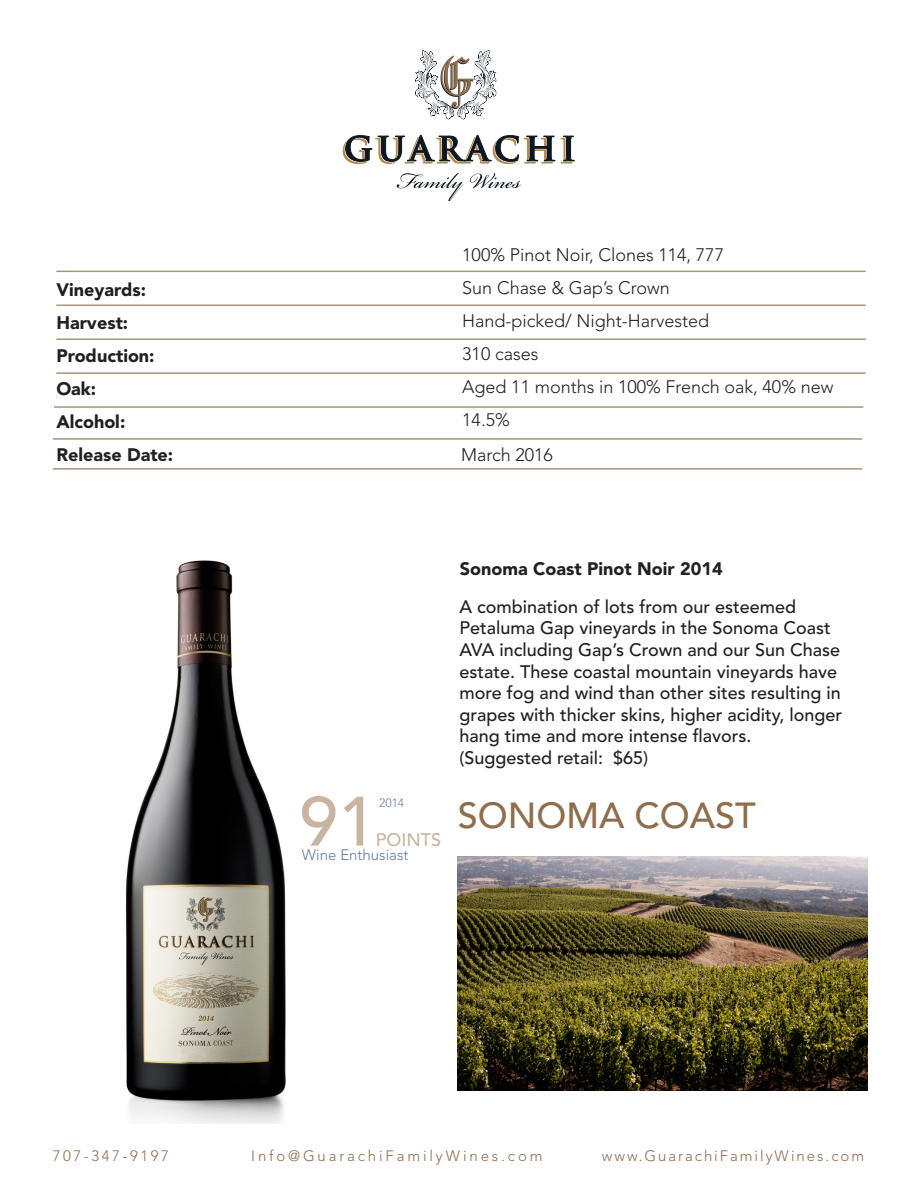
<style>
.page{position:relative;width:918px;height:1188px;background:#fff}
.page>*{position:absolute;margin:0;border:0;box-sizing:border-box;transform-origin:0 0}
.t1{font:500 69px "Avenir LT Std";color:#c9b4a1}
.t2{font:500 36px "Avenir LT Std";color:#8f6e4c}
.t3{font:500 18px/21.6px "Avenir LT Std";color:#231f20}
.t4{font:300 18px "Avenir LT Std";color:#231f20}
.t5{font:900 18px "Avenir LT Std";color:#231f20}
.t6{font:500 18px "Avenir LT Std";color:#c9b4a1}
.t7{font:300 15px "Avenir LT Std";letter-spacing:.19em;color:#8f6e4c}
.t8{font:300 15px "Avenir LT Std";letter-spacing:.13em;color:#8f6e4c}
.t9{font:300 15px "Avenir LT Std";color:#657aa4}
.t10{font:300 15px "Avenir LT Std";letter-spacing:.17em;color:#8f6e4c}
.t11{font:300 12px "Avenir LT Std";color:#677da6}
</style>
<div class="page">
<svg style="left:343px;top:135px;width:212px;height:29px"></svg>
<svg style="left:561px;top:136px;width:14px;height:27px"></svg>
<svg style="left:397px;top:173px;width:66px;height:28px"></svg>
<svg style="left:470px;top:173px;width:51px;height:15px"></svg>
<svg style="left:415px;top:50px;width:81px;height:69px"></svg>
<hr style="left:56px;top:271px;width:810px;height:1px;background:#8f6e4c">
<hr style="left:56px;top:305px;width:810px;height:1px;background:#8f6e4c">
<hr style="left:56px;top:338px;width:810px;height:2px;background:#8f6e4c">
<hr style="left:56px;top:372px;width:810px;height:2px;background:#8f6e4c">
<hr style="left:54px;top:406px;width:809px;height:2px;background:#8f6e4c">
<hr style="left:53px;top:438px;width:809px;height:2px;background:#8f6e4c">
<hr style="left:53px;top:468px;width:809px;height:2px;background:#8f6e4c">
<img style="left:458px;top:856px;width:409px;height:235px">
<img style="left:125px;top:560px;width:161px;height:564px">
<p class="t5" style="left:56px;top:278px;width:91px">Vineyards:</p>
<p class="t5" style="left:56px;top:311px;width:73px">Harvest:</p>
<p class="t5" style="left:56px;top:344px;width:100px">Production:</p>
<p class="t5" style="left:56px;top:377px;width:41px">Oak:</p>
<p class="t5" style="left:56px;top:410px;width:70px">Alcohol:</p>
<p class="t5" style="left:56px;top:443px;width:118px">Release Date:</p>
<p class="t4" style="left:462px;top:244px;width:263px">100% Pinot Noir, Clones 114, 777</p>
<p class="t4" style="left:462px;top:277px;width:209px">Sun Chase &amp; Gap’s Crown</p>
<p class="t4" style="left:462px;top:310px;width:248px">Hand-picked/ Night-Harvested</p>
<p class="t4" style="left:462px;top:343px;width:78px">310 cases</p>
<p class="t4" style="left:462px;top:376px;width:373px">Aged 11 months in 100% French oak, 40% new</p>
<p class="t4" style="left:462px;top:409px;width:49px">14.5%</p>
<p class="t4" style="left:461px;top:444px;width:93px">March 2016</p>
<p class="t1" style="left:300px;top:782px;width:78px">91</p>
<p class="t9" style="left:302px;top:846px;width:108px">Wine Enthusiast</p>
<p class="t11" style="left:379px;top:796px;width:26px">2014</p>
<p class="t6" style="left:376px;top:829px;width:67px">POINTS</p>
<p class="t5" style="left:460px;top:557px;width:264px">Sonoma Coast Pinot Noir 2014</p>
<p class="t3" style="left:459px;top:596px;width:338px">A combination of lots from our esteemed</p>
<p class="t3" style="left:459px;top:618px;width:384px">Petaluma Gap vineyards in the Sonoma Coast AVA including Gap’s Crown and our Sun Chase estate. These coastal mountain vineyards have more fog and wind than other sites resulting in grapes with thicker skins, higher acidity, longer hang time and more intense flavors.</p>
<p class="t3" style="left:459px;top:747px;width:190px">(Suggested retail: $65)</p>
<p class="t2" style="left:458px;top:794px;width:299px">SONOMA COAST</p>
<p class="t10" style="left:53px;top:1147px;width:118px">707-347-9197</p>
<p class="t7" style="left:251px;top:1147px;width:293px">Info@GuarachiFamilyWines.com</p>
<p class="t8" style="left:602px;top:1147px;width:264px">www.GuarachiFamilyWines.com</p>
</div>
